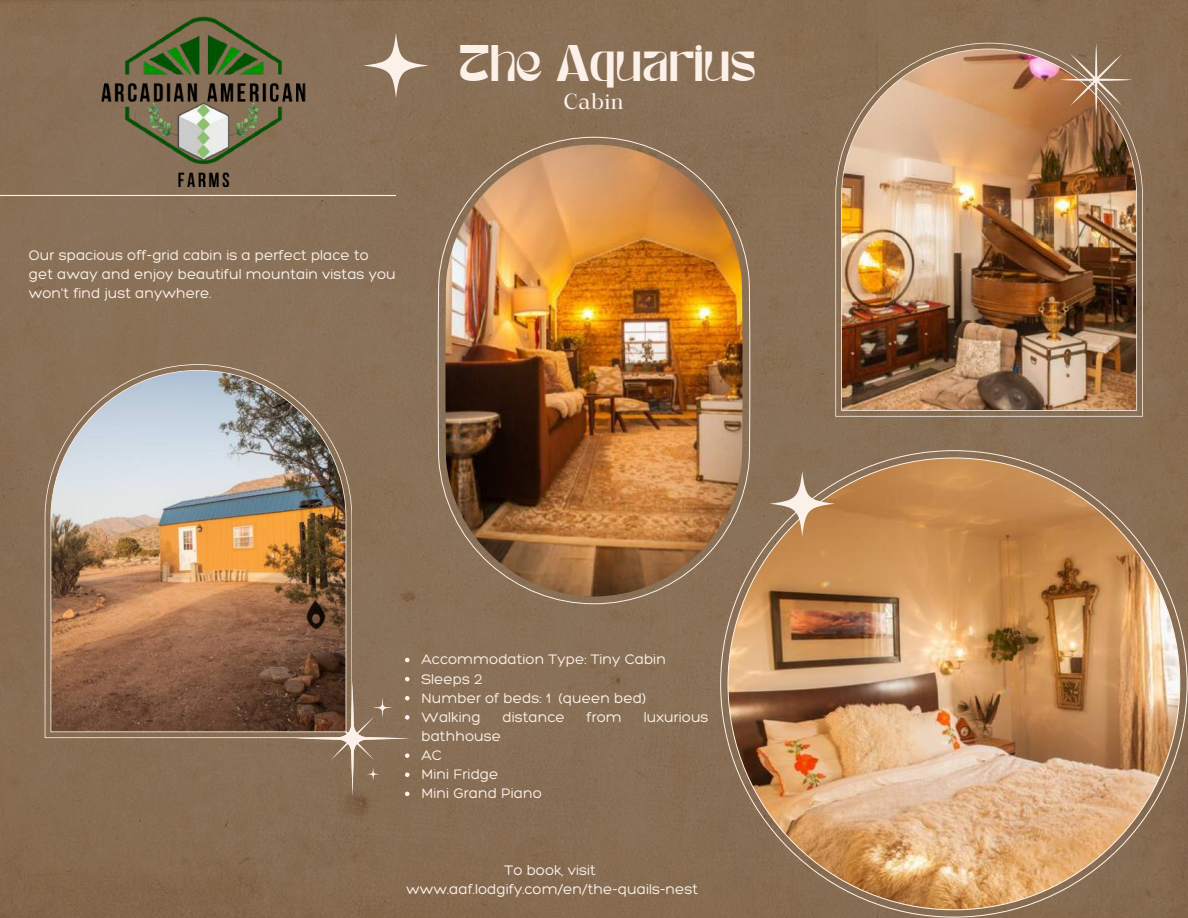
<style>
.page{position:relative;width:1188px;height:918px;background:#886f55}
.page>*{position:absolute;margin:0;border:0;box-sizing:border-box;transform-origin:0 0}
.t1{font:48px "NOVE Sans Serif";letter-spacing:-.01em;color:#fcf1e9}
.t2{font:21px "Maharlika";color:#fcf1e9}
.t3{font:300 15px/19.2px "Hero";color:#fcf1e9}
</style>
<div class="page">
<svg style="left:437px;top:137px;width:314px;height:467px;background:#8f765d"></svg>
<img style="left:445px;top:145px;width:297px;height:451px">
<img style="left:720px;top:450px;width:468px;height:468px">
<svg style="left:363px;top:33px;width:65px;height:65px;background:#9c866f"></svg>
<hr style="left:0;top:195px;width:396px;height:1px;background:#fcf1e9">
<img style="left:92px;top:11px;width:225px;height:175px">
<img style="left:45px;top:364px;width:307px;height:374px">
<img style="left:835px;top:43px;width:308px;height:374px">
<svg style="left:769px;top:471px;width:66px;height:65px;background:#ac8d6e"></svg>
<svg style="left:1059px;top:43px;width:74px;height:73px;background:#9a795c"></svg>
<svg style="left:405px;top:658px;width:5px;height:4px"></svg>
<svg style="left:296px;top:677px;width:114px;height:119px;background:#826952"></svg>
<p class="t3" style="left:29px;top:245px;width:369px">Our spacious off-grid cabin is a perfect place to get away and enjoy beautiful mountain vistas you won't find just anywhere.</p>
<h1 class="t1" style="left:458px;top:45px;width:300px">The Aquarius</h1>
<h2 class="t2" style="left:563px;top:93px;width:61px">Cabin</h2>
<p class="t3" style="left:421px;top:650px;width:246px">Accommodation Type: Tiny Cabin<br>Sleeps 2<br>Number of beds: 1 (queen bed)<br>Walking</p>
<p class="t3" style="left:502px;top:707px;width:64px">distance</p>
<p class="t3" style="left:587px;top:707px;width:37px">from</p>
<p class="t3" style="left:644px;top:707px;width:66px">luxurious</p>
<p class="t3" style="left:421px;top:726px;width:122px">bathhouse<br>AC<br>Mini Fridge<br>Mini Grand Piano</p>
<p class="t3" style="left:406px;top:860px;width:294px;text-align:center">To book, visit www.aaf.lodgify.com/en/the-quails-nest</p>
</div>
